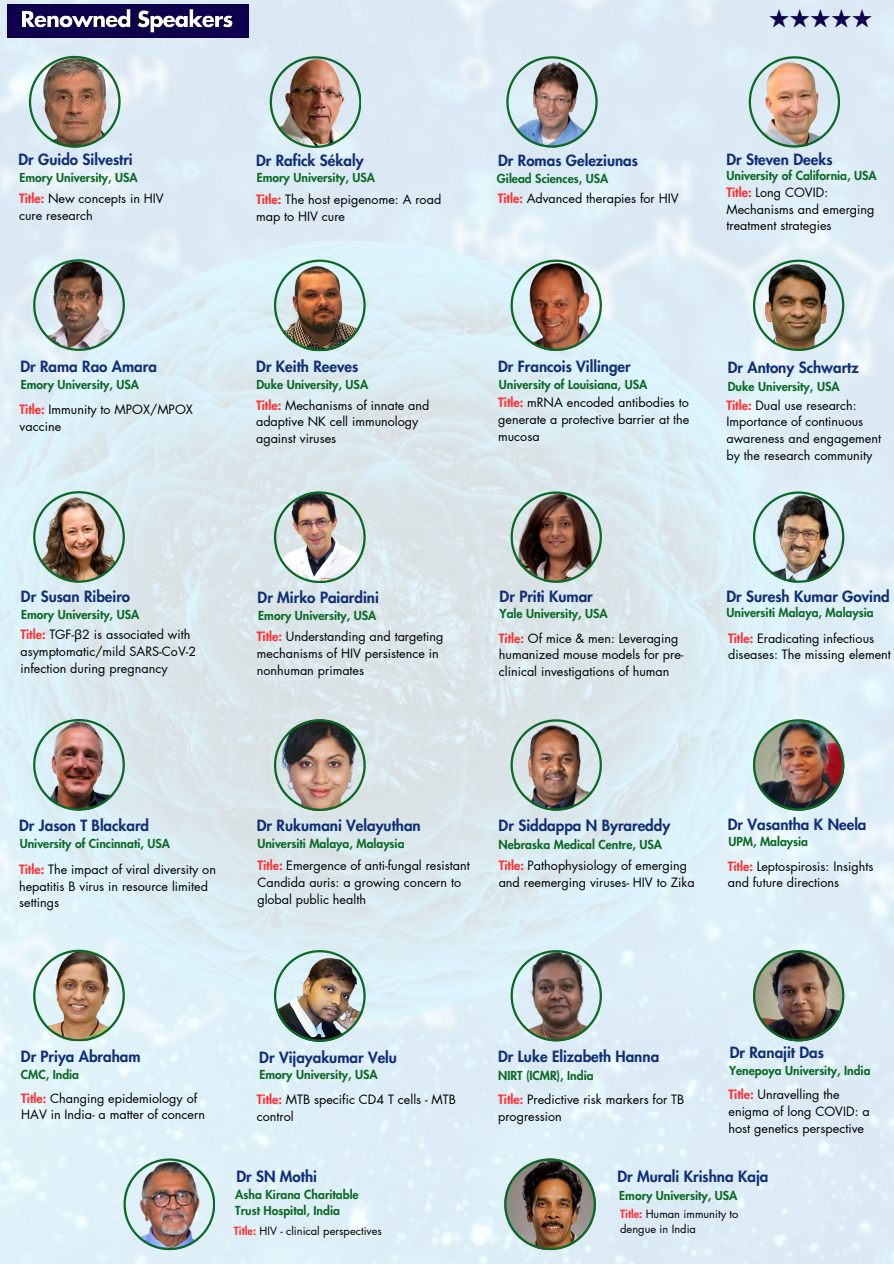
<style>
.page{position:relative;width:894px;height:1264px;background:#fff}
.page>*{position:absolute;margin:0;border:0;box-sizing:border-box;transform-origin:0 0}
.t1{font:20.7px "Noto Sans CJ Ksc";color:#0f004d}
.t2{font:800 15.15px "Futura LT Pro";color:#0f2f76}
.t3{font:14.7px "Wen Quan Yi Micro Hei";color:#000}
.t4{font:12.6px/16.8px "Futura LT Pro";color:#000}
.t5{font:800 12.15px/16.2px "Futura LT Pro";color:#0a6a25}
.t6{font:11.1px/14.9px "Futura LT Pro";color:#000}
.s1{font-weight:800;color:#ff3131}
.s2{font-family:"Noto Sans"}
</style>
<div class="page">
<img style="left:0;top:0;width:893px;height:1263px">
<div style="left:7px;top:4px;width:241px;height:34px;background:#0f004d"></div>
<svg style="left:29px;top:56px;width:91px;height:91px"></svg>
<img style="left:269px;top:56px;width:92px;height:91px">
<img style="left:506px;top:56px;width:91px;height:91px">
<img style="left:748px;top:56px;width:91px;height:91px">
<img style="left:33px;top:259px;width:91px;height:91px">
<img style="left:274px;top:259px;width:91px;height:92px">
<svg style="left:510px;top:259px;width:91px;height:92px"></svg>
<img style="left:752px;top:259px;width:91px;height:92px">
<img style="left:33px;top:491px;width:91px;height:91px">
<img style="left:274px;top:491px;width:91px;height:91px">
<svg style="left:510px;top:491px;width:91px;height:91px"></svg>
<img style="left:752px;top:491px;width:91px;height:91px">
<img style="left:33px;top:719px;width:91px;height:91px">
<img style="left:274px;top:719px;width:91px;height:91px">
<img style="left:510px;top:719px;width:91px;height:91px">
<img style="left:752px;top:719px;width:91px;height:91px">
<img style="left:21px;top:9px;width:212px;height:24px">
<img style="left:33px;top:949px;width:91px;height:91px">
<img style="left:274px;top:950px;width:91px;height:91px">
<svg style="left:510px;top:950px;width:91px;height:91px"></svg>
<img style="left:752px;top:950px;width:91px;height:91px">
<img style="left:123px;top:1158px;width:92px;height:91px">
<img style="left:504px;top:1158px;width:91px;height:91px">
<p class="t3" style="left:91px;top:11px;width:75px">★★★★★</p>
<h3 class="t1" style="left:768px;top:2px;width:105px">★★★★★</h3>
<h4 class="t2" style="left:19px;top:152px;width:116px">Dr Guido Silvestri</h4>
<h3 class="t2" style="left:498px;top:153px;width:141px">Dr Romas Geleziunas</h3>
<h2 class="t5" style="left:20px;top:170px;width:120px">Emory University, USA</h2>
<p class="t5" style="left:497px;top:171px;width:113px">Gilead Sciences, USA</p>
<h3 class="t2" style="left:726px;top:152px;width:108px">Dr Steven Deeks</h3>
<h4 class="t5" style="left:726px;top:168px;width:152px">University of California, USA</h4>
<p class="t2" style="left:256px;top:153px;width:109px">Dr Rafick Sékaly</p>
<h2 class="t5" style="left:257px;top:170px;width:120px">Emory University, USA</h2>
<h4 class="t4" style="left:256px;top:192px;width:187px"><span class="s1">Title:</span> The host epigenome: A road map to HIV cure</h4>
<p class="t4" style="left:726px;top:184px;width:149px"><span class="s1">Title:</span> Long COVID:<br>Mechanisms and emerging treatment strategies</p>
<p class="t4" style="left:19px;top:191px;width:146px"><span class="s1">Title:</span> New concepts in HIV cure research</p>
<h2 class="t4" style="left:497px;top:191px;width:182px"><span class="s1">Title:</span> Advanced therapies for HIV</h2>
<h2 class="t2" style="left:20px;top:360px;width:138px">Dr Rama Rao Amara</h2>
<h3 class="t5" style="left:21px;top:377px;width:120px">Emory University, USA</h3>
<p class="t4" style="left:20px;top:401px;width:175px"><span class="s1">Title:</span> Immunity to MPOX/MPOX vaccine</p>
<h3 class="t2" style="left:256px;top:360px;width:103px">Dr Keith Reeves</h3>
<h4 class="t5" style="left:256px;top:377px;width:113px">Duke University, USA</h4>
<h4 class="t4" style="left:256px;top:397px;width:175px"><span class="s1">Title:</span> Mechanisms of innate and adaptive NK cell immunology against viruses</h4>
<h2 class="t2" style="left:498px;top:360px;width:134px">Dr Francois Villinger</h2>
<h3 class="t5" style="left:498px;top:376px;width:150px">University of Louisiana, USA</h3>
<h3 class="t4" style="left:498px;top:395px;width:193px;text-align:justify"><span class="s1">Title:</span> mRNA encoded antibodies to generate a protective barrier at the mucosa</h3>
<h4 class="t2" style="left:727px;top:360px;width:132px">Dr Antony Schwartz</h4>
<p class="t5" style="left:727px;top:379px;width:113px">Duke University, USA</p>
<h2 class="t4" style="left:726px;top:397px;width:156px"><span class="s1">Title:</span> Dual use research:<br>Importance of continuous awareness and engagement by the research community</h2>
<h4 class="t2" style="left:21px;top:589px;width:111px">Dr Susan Ribeiro</h4>
<p class="t5" style="left:21px;top:607px;width:120px">Emory University, USA</p>
<h2 class="t4" style="left:20px;top:627px;width:177px"><span class="s1">Title:</span> TGF-<span class="s2">β</span>2 is associated with asymptomatic/mild SARS-CoV-2 infection during pregnancy</h2>
<p class="t2" style="left:257px;top:591px;width:123px">Dr Mirko Paiardini</p>
<h2 class="t5" style="left:258px;top:607px;width:120px">Emory University, USA</h2>
<h3 class="t2" style="left:499px;top:589px;width:95px">Dr Priti Kumar</h3>
<h4 class="t5" style="left:499px;top:606px;width:109px">Yale University, USA</h4>
<h3 class="t2" style="left:726px;top:589px;width:165px">Dr Suresh Kumar Govind</h3>
<h4 class="t5" style="left:726px;top:605px;width:149px">Universiti Malaya, Malaysia</h4>
<p class="t4" style="left:257px;top:628px;width:188px"><span class="s1">Title:</span> Understanding and targeting mechanisms of HIV persistence in nonhuman primates</p>
<h2 class="t4" style="left:498px;top:630px;width:186px"><span class="s1">Title:</span> Of mice &amp; men: Leveraging humanized mouse models for pre&shy;clinical investigations of human</h2>
<h3 class="t4" style="left:727px;top:630px;width:164px"><span class="s1">Title:</span> Eradicating infectious diseases: The missing element</h3>
<h4 class="t2" style="left:19px;top:818px;width:131px">Dr Jason T Blackard</h4>
<p class="t5" style="left:20px;top:836px;width:152px">University of Cincinnati, USA</p>
<h2 class="t4" style="left:19px;top:861px;width:198px"><span class="s1">Title:</span> The impact of viral diversity on hepatitis B virus in resource limited settings</h2>
<p class="t2" style="left:257px;top:818px;width:165px">Dr Rukumani Velayuthan</p>
<h2 class="t5" style="left:257px;top:836px;width:149px">Universiti Malaya, Malaysia</h2>
<h3 class="t4" style="left:257px;top:857px;width:214px"><span class="s1">Title:</span> Emergence of anti-fungal resistant<br>Candida auris: a growing concern to global public health</h3>
<h3 class="t2" style="left:498px;top:818px;width:173px">Dr Siddappa N Byrareddy</h3>
<h4 class="t5" style="left:498px;top:837px;width:165px">Nebraska Medical Centre, USA</h4>
<h4 class="t4" style="left:498px;top:857px;width:197px"><span class="s1">Title:</span> Pathophysiology of emerging and reemerging viruses- HIV to Zika</h4>
<p class="t2" style="left:727px;top:817px;width:140px">Dr Vasantha K Neela</p>
<h2 class="t5" style="left:728px;top:834px;width:81px">UPM, Malaysia</h2>
<h3 class="t4" style="left:727px;top:858px;width:147px"><span class="s1">Title:</span> Leptospirosis: Insights and future directions</h3>
<h4 class="t2" style="left:21px;top:1049px;width:121px">Dr Priya Abraham</h4>
<p class="t5" style="left:21px;top:1066px;width:60px">CMC, India</p>
<h4 class="t2" style="left:259px;top:1050px;width:139px">Dr Vijayakumar Velu</h4>
<p class="t5" style="left:259px;top:1067px;width:120px">Emory University, USA</p>
<h2 class="t2" style="left:498px;top:1049px;width:162px">Dr Luke Elizabeth Hanna</h2>
<h3 class="t5" style="left:498px;top:1068px;width:97px">NIRT (ICMR), India</h3>
<p class="t2" style="left:729px;top:1045px;width:96px">Dr Ranajit Das</p>
<h2 class="t5" style="left:728px;top:1062px;width:143px">Yenepoya University, India</h2>
<h2 class="t4" style="left:21px;top:1090px;width:185px"><span class="s1">Title:</span> Changing epidemiology of<br>HAV in India- a matter of concern</h2>
<h3 class="t4" style="left:498px;top:1091px;width:188px"><span class="s1">Title:</span> Predictive risk markers for TB progression</h3>
<h4 class="t4" style="left:728px;top:1086px;width:143px"><span class="s1">Title:</span> Unravelling the enigma of long COVID: a host genetics perspective</h4>
<h4 class="t2" style="left:236px;top:1169px;width:82px">Dr SN Mothi</h4>
<p class="t5" style="left:235px;top:1187px;width:125px">Asha Kirana Charitable<br>Trust Hospital, India</p>
<h2 class="t6" style="left:234px;top:1223px;width:149px"><span class="s1">Title:</span> HIV - clinical perspectives</h2>
<h3 class="t4" style="left:257px;top:1091px;width:201px"><span class="s1">Title:</span> MTB specific CD4 T cells - MTB control</h3>
<h3 class="t2" style="left:617px;top:1169px;width:152px">Dr Murali Krishna Kaja</h3>
<p class="t5" style="left:619px;top:1187px;width:120px">Emory University, USA</p>
<p class="t6" style="left:620px;top:1207px;width:120px"><span class="s1">Title:</span> Human immunity to dengue in India</p>
</div>
